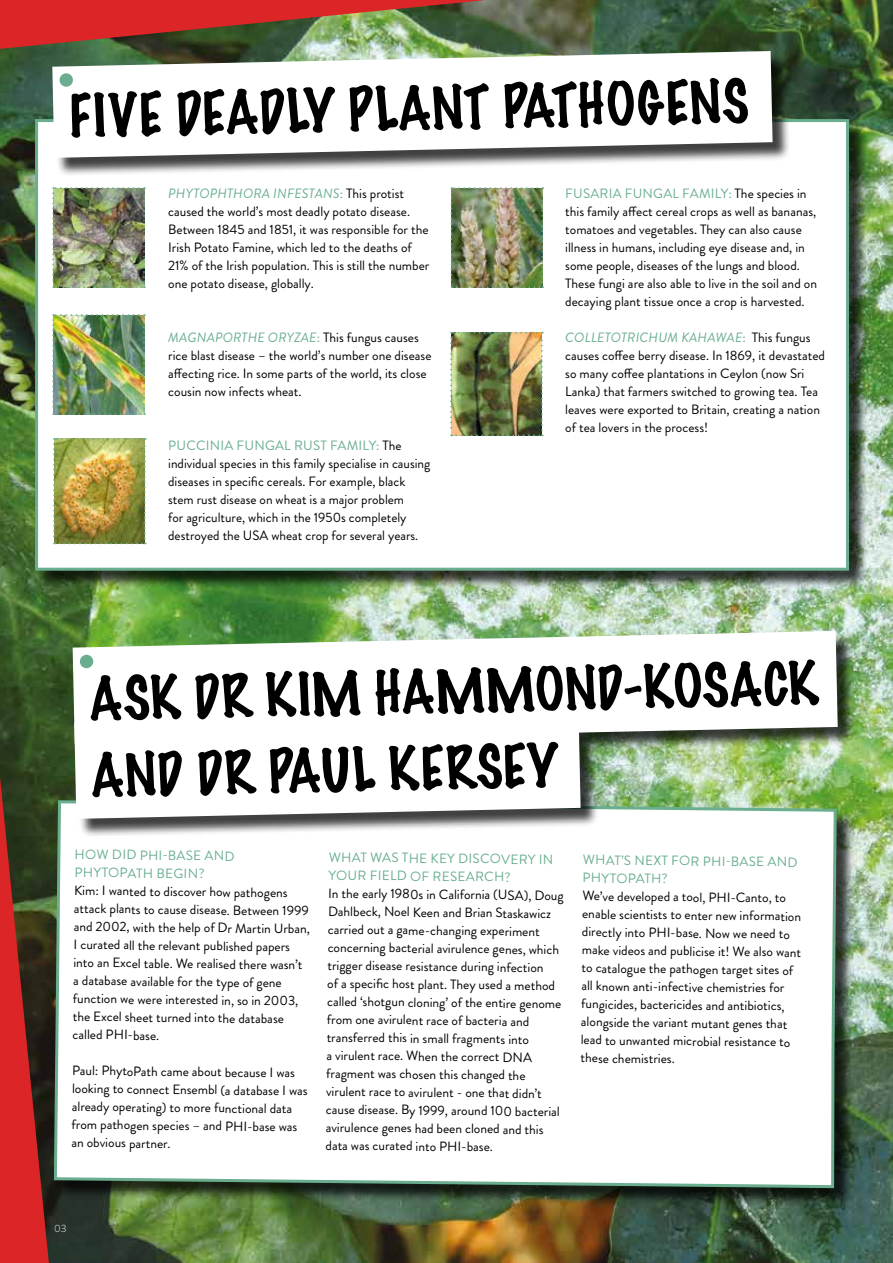
<style>
.page{position:relative;width:893px;height:1263px;background:#fff}
.page>*{position:absolute;margin:0;border:0;box-sizing:border-box;transform-origin:0 0}
.t1{font:100 54px/77.1px "Marker Felt";color:#000}
.t2{font:13.5px/18px "Brandon Grotesque";color:#000}
.t3{font:13.5px/18.1px "Brandon Grotesque";color:#6aae8f}
.t4{font:300 10.5px "Brandon Grotesque";color:#fff}
.s1{font-style:italic;color:#6aae8f}
.s2{color:#6aae8f}
</style>
<div class="page">
<img style="left:0;top:0;width:893px;height:1263px">
<img style="left:0;top:0;width:486px;height:49px">
<div style="left:37px;top:121px;width:831px;height:468px;background:#000;opacity:.75"></div>
<div style="left:35px;top:119px;width:814px;height:452px;background:#fff;border:3px solid #6aae8f"></div>
<svg style="left:0;top:777px;width:49px;height:486px;background:#822a20"></svg>
<div style="left:56px;top:802px;width:799px;height:404px;background:#000;opacity:.75"></div>
<svg style="left:52px;top:799px;width:786px;height:391px"></svg>
<img style="left:52px;top:187px;width:93px;height:101px">
<img style="left:451px;top:187px;width:92px;height:101px">
<img style="left:52px;top:314px;width:93px;height:101px">
<img style="left:53px;top:438px;width:93px;height:106px">
<img style="left:450px;top:332px;width:93px;height:104px">
<div style="left:55px;top:53px;width:736px;height:123px;background:#000;opacity:.75"></div>
<svg style="left:52px;top:51px;width:721px;height:107px"></svg>
<div style="left:60px;top:73px;width:13px;height:14px;background:#6aae8f;border-radius:50%"></div>
<div style="left:75px;top:633px;width:781px;height:204px;background:#000;opacity:.75"></div>
<svg style="left:74px;top:744px;width:507px;height:75px"></svg>
<svg style="left:73px;top:631px;width:765px;height:113px"></svg>
<div style="left:80px;top:655px;width:13px;height:13px;background:#6aae8f;border-radius:50%"></div>
<h1 class="t1" style="left:68px;top:75px;width:682px;rotate:-1deg">FIVE DEADLY PLANT PATHOGENS</h1>
<p class="t2" style="left:168px;top:185px;width:263px"><span class="s1">PHYTOPHTHORA INFESTANS</span><span class="s2">:</span> This protist caused the world’s most deadly potato disease.<br>Between 1845 and 1851, it was responsible for the Irish Potato Famine, which led to the deaths of 21% of the Irish population. This is still the number one potato disease, globally.</p>
<p class="t2" style="left:168px;top:329px;width:265px"><span class="s1">MAGNAPORTHE ORYZAE</span><span class="s2">:</span> This fungus causes rice blast disease – the world’s number one disease affecting rice. In some parts of the world, its close cousin now infects wheat.</p>
<p class="t2" style="left:168px;top:437px;width:264px"><span class="s2">PUCCINIA FUNGAL RUST FAMILY:</span> The individual species in this family specialise in causing diseases in specific cereals. For example, black stem rust disease on wheat is a major problem<br>for agriculture, which in the 1950s completely destroyed the USA wheat crop for several years.</p>
<p class="t2" style="left:565px;top:185px;width:253px"><span class="s2">FUSARIA FUNGAL FAMILY:</span> The species in this family affect cereal crops as well as bananas, tomatoes and vegetables. They can also cause illness in humans, including eye disease and, in some people, diseases of the lungs and blood.<br>These fungi are also able to live in the soil and on decaying plant tissue once a crop is harvested.</p>
<p class="t2" style="left:565px;top:329px;width:261px"><span class="s1">COLLETOTRICHUM KAHAWAE</span><span class="s2">:</span> This fungus causes coffee berry disease. In 1869, it devastated so many coffee plantations in Ceylon (now Sri Lanka) that farmers switched to growing tea. Tea leaves were exported to Britain, creating a nation of tea lovers in the process!</p>
<h1 class="t1" style="left:88px;top:658px;width:731px;rotate:-1deg">ASK DR KIM HAMMOND-KOSACK<br>AND DR PAUL KERSEY</h1>
<p class="t3" style="left:75px;top:845px;width:161px;rotate:1deg">HOW DID PHI-BASE AND<br>PHYTOPATH BEGIN?</p>
<p class="t2" style="left:74px;top:881px;width:238px;rotate:1deg">Kim: I wanted to discover how pathogens attack plants to cause disease. Between 1999 and 2002, with the help of Dr Martin Urban, I curated all the relevant published papers into an Excel table. We realised there wasn’t a database available for the type of gene function we were interested in, so in 2003, the Excel sheet turned into the database called PHI-base.</p>
<p class="t2" style="left:72px;top:1061px;width:237px;rotate:1deg">Paul: PhytoPath came about because I was looking to connect Ensembl (a database I was already operating) to more functional data from pathogen species – and PHI-base was an obvious partner.</p>
<p class="t3" style="left:329px;top:847px;width:226px;rotate:1deg">WHAT WAS THE KEY DISCOVERY IN<br>YOUR FIELD OF RESEARCH?</p>
<p class="t2" style="left:328px;top:883px;width:237px;rotate:1deg">In the early 1980s in California (USA), Doug Dahlbeck, Noel Keen and Brian Staskawicz carried out a game-changing experiment concerning bacterial avirulence genes, which trigger disease resistance during infection<br>of a specifi c host plant. They used a method called ‘shotgun cloning’ of the entire genome from one avirulent race of bacteria and transferred this in small fragments into<br>a virulent race. When the correct DNA fragment was chosen this changed the virulent race to avirulent - one that didn’t cause disease. By 1999, around 100 bacterial avirulence genes had been cloned and this data was curated into PHI-base.</p>
<p class="t3" style="left:583px;top:850px;width:216px;rotate:1deg">WHAT’S NEXT FOR PHI-BASE AND<br>PHYTOPATH?</p>
<p class="t2" style="left:583px;top:886px;width:221px;rotate:1deg">We’ve developed a tool, PHI-Canto, to enable scientists to enter new information directly into PHI-base. Now we need to make videos and publicise it! We also want to catalogue the pathogen target sites of all known anti-infective chemistries for fungicides, bactericides and antibiotics, alongside the variant mutant genes that lead to unwanted microbial resistance to these chemistries.</p>
<p class="t4" style="left:54px;top:1221px;width:14px">03</p>
</div>
